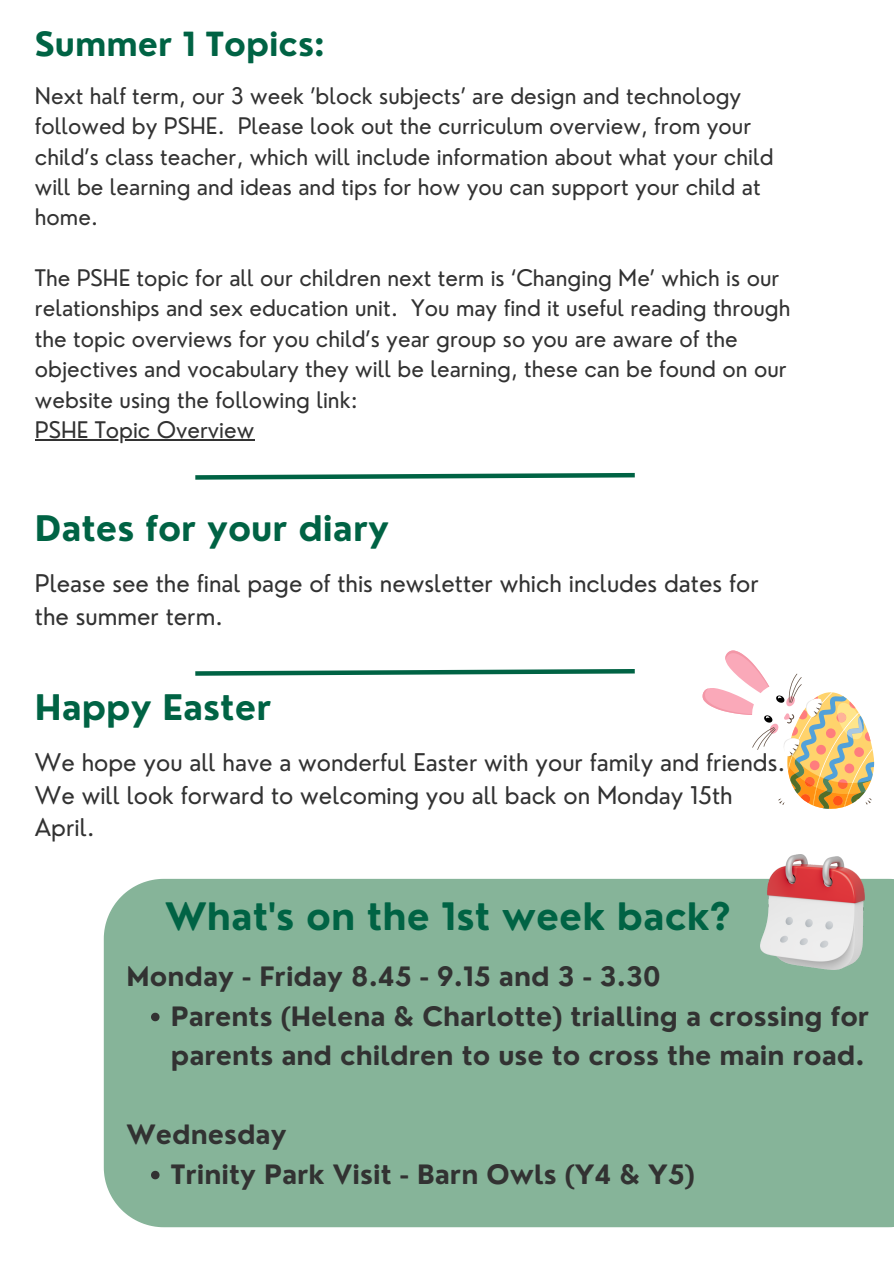
<style>
.page{position:relative;width:894px;height:1264px;background:#fff}
.page>*{position:absolute;margin:0;border:0;box-sizing:border-box;transform-origin:0 0}
.t1{font:700 36.9px "Nourd";color:#006344}
.t2{font:700 34.35px "Nourd";color:#006344}
.t3{font:700 32.4px "Nourd";color:#006344}
.t4{font:700 25.95px/39.5px "Nourd";color:#323232}
.t5{font:23.7px/32.7px "Nourd";color:#323232}
.t6{font:22.2px/30.3px "Nourd";color:#323232}
</style>
<div class="page">
<div style="left:104px;top:878px;width:789px;height:349px;background:#86b499"></div>
<img style="left:760px;top:854px;width:104px;height:115px">
<svg style="left:195px;top:472px;width:440px;height:8px"></svg>
<svg style="left:195px;top:669px;width:440px;height:7px"></svg>
<svg style="left:702px;top:650px;width:171px;height:158px"></svg>
<svg style="left:151px;top:1012px;width:8px;height:9px"></svg>
<svg style="left:151px;top:1170px;width:8px;height:9px"></svg>
<hr style="left:35px;top:439px;width:219px;height:1px;background:#323232">
<h1 class="t3" style="left:35px;top:24px;width:291px">Summer 1 Topics:</h1>
<h4 class="t6" style="left:35px;top:80px;width:740px">Next half term, our 3 week ’block subjects’ are design and technology followed by PSHE. Please look out the curriculum overview, from your child’s class teacher, which will include information about what your child will be learning and ideas and tips for how you can support your child at home.</h4>
<p class="t6" style="left:35px;top:262px;width:757px">The PSHE topic for all our children next term is ‘Changing Me’ which is our relationships and sex education unit. You may find it useful reading through the topic overviews for you child’s year group so you are aware of the objectives and vocabulary they will be learning, these can be found on our website using the following link:</p>
<p class="t6" style="left:35px;top:414px;width:221px">PSHE Topic Overview</p>
<p class="t2" style="left:35px;top:506px;width:355px">Dates for your diary</p>
<h1 class="t5" style="left:35px;top:567px;width:725px">Please see the final page of this newsletter which includes dates for the summer term.</h1>
<h3 class="t2" style="left:35px;top:685px;width:238px">Happy Easter</h3>
<p class="t5" style="left:35px;top:746px;width:752px">We hope you all have a wonderful Easter with your family and friends.<br>We will look forward to welcoming you all back on Monday 15th<br>April.</p>
<h2 class="t1" style="left:165px;top:892px;width:567px">What's on the 1st week back?</h2>
<p class="t4" style="left:126px;top:956px;width:535px">Monday - Friday 8.45 - 9.15 and 3 - 3.30</p>
<p class="t4" style="left:171px;top:996px;width:699px">Parents (Helena &amp; Charlotte) trialling a crossing for parents and children to use to cross the main road.</p>
<h1 class="t4" style="left:126px;top:1114px;width:161px">Wednesday</h1>
<h4 class="t4" style="left:171px;top:1154px;width:525px">Trinity Park Visit - Barn Owls (Y4 &amp; Y5)</h4>
</div>
